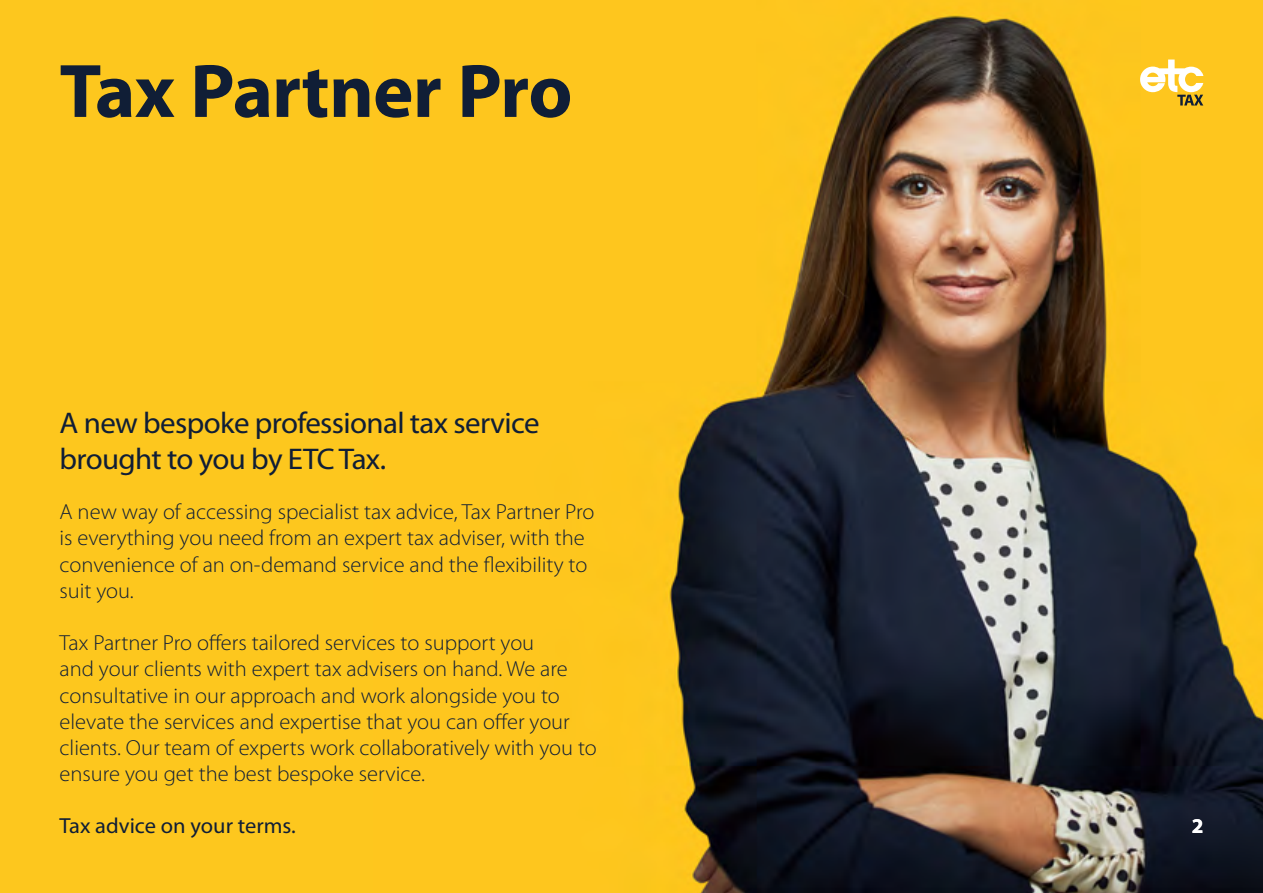
<style>
.page{position:relative;width:1263px;height:893px;background:#fdc71e}
.page>*{position:absolute;margin:0;border:0;box-sizing:border-box;transform-origin:0 0}
.t1{font:700 76.5px "Myriad Pro";letter-spacing:-.01em;color:#101e36}
.t2{font:30px/36px "Myriad Pro";letter-spacing:-.02em;color:#101e36}
.t3{font:300 21.9px/26.2px "Myriad Pro";color:#101e36}
.t4{font:21.9px "Myriad Pro";color:#101e36}
.t5{font:700 21px "Myriad Pro";color:#fff}
</style>
<div class="page">
<img style="left:669px;top:15px;width:594px;height:878px">
<svg style="left:1140px;top:60px;width:63px;height:46px"></svg>
<p class="t1" style="left:60px;top:48px;width:514px">Tax Partner Pro</p>
<p class="t2" style="left:60px;top:404px;width:482px">A new bespoke professional tax service brought to you by ETC Tax.</p>
<p class="t3" style="left:60px;top:499px;width:536px">A new way of accessing specialist tax advice, Tax Partner Pro is everything you need from an expert tax adviser, with the convenience of an on-demand service and the flexibility to suit you.</p>
<p class="t3" style="left:60px;top:630px;width:539px">Tax Partner Pro offers tailored services to support you<br>and your clients with expert tax advisers on hand. We are consultative in our approach and work alongside you to elevate the services and expertise that you can offer your clients. Our team of experts work collaboratively with you to ensure you get the best bespoke service.</p>
<p class="t4" style="left:60px;top:813px;width:238px">Tax advice on your terms.</p>
<p class="t5" style="left:1192px;top:815px;width:13px">2</p>
</div>
